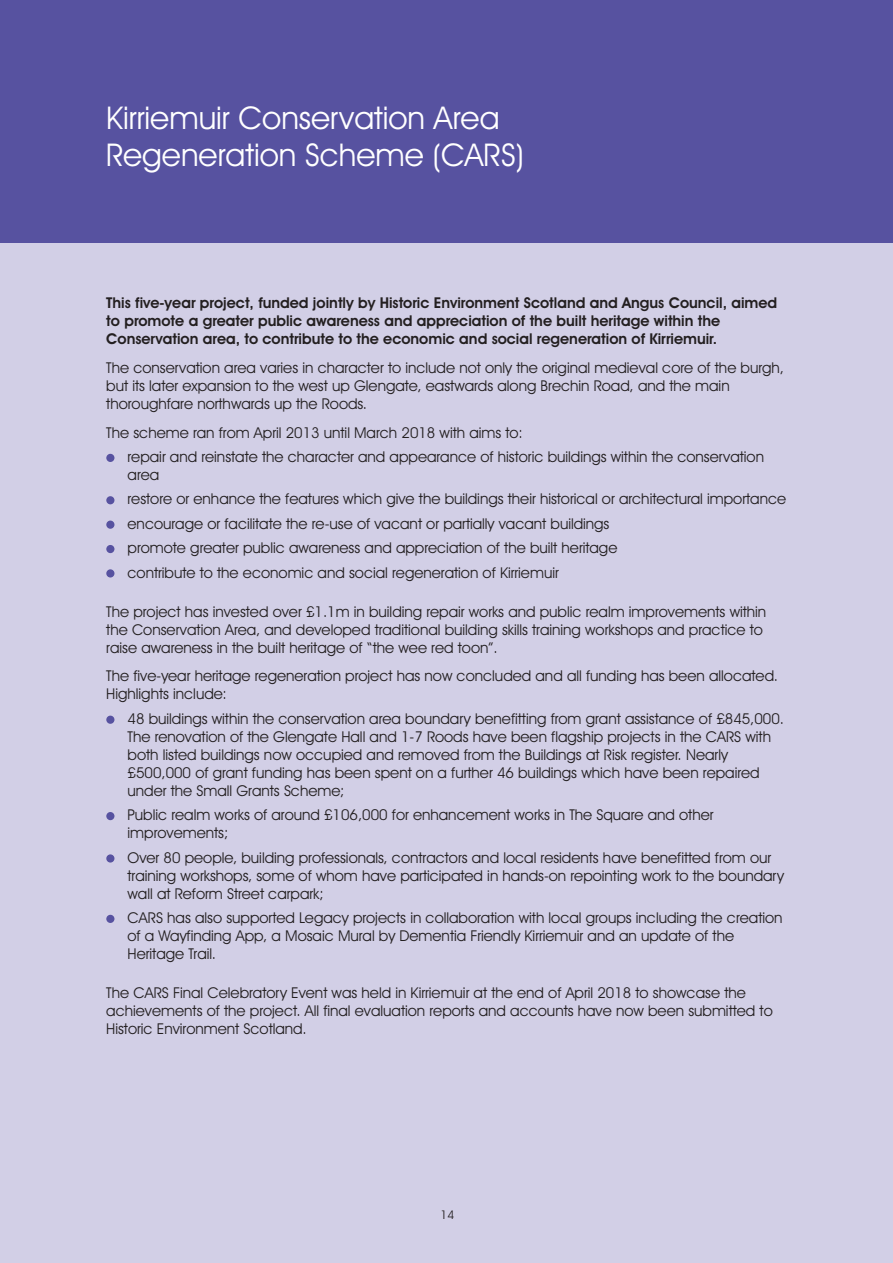
<style>
.page{position:relative;width:893px;height:1263px;background:#d2cfe6}
.page>*{position:absolute;margin:0;border:0;box-sizing:border-box;transform-origin:0 0}
.t1{font:31.5px/37.8px "Avant Garde IT Cby BT";color:#fff}
.t2{font:15px/18px "Avant Garde IT Cby BT";color:#231f20}
.t3{font:600 15px/18px "Avant Garde IT Cby BT";color:#231f20}
.t4{font:12px "Avant Garde IT Cby BT";color:#231f20}
</style>
<div class="page">
<div style="left:106px;top:454px;width:8px;height:8px;background:#5752a0;border-radius:50%"></div>
<div style="left:106px;top:496px;width:8px;height:8px;background:#5752a0;border-radius:50%"></div>
<div style="left:106px;top:521px;width:8px;height:8px;background:#5752a0;border-radius:50%"></div>
<div style="left:106px;top:545px;width:8px;height:8px;background:#5752a0;border-radius:50%"></div>
<div style="left:106px;top:569px;width:8px;height:8px;background:#5752a0;border-radius:50%"></div>
<div style="left:106px;top:716px;width:8px;height:8px;background:#5752a0;border-radius:50%"></div>
<div style="left:106px;top:812px;width:8px;height:8px;background:#5752a0;border-radius:50%"></div>
<div style="left:106px;top:854px;width:8px;height:8px;background:#5752a0;border-radius:50%"></div>
<div style="left:106px;top:915px;width:8px;height:8px;background:#5752a0;border-radius:50%"></div>
<div style="left:0;top:0;width:893px;height:242px;background:#5752a0"></div>
<h1 class="t1" style="left:106px;top:101px;width:419px">Kirriemuir Conservation Area<br>Regeneration Scheme (CARS)</h1>
<p class="t3" style="left:106px;top:295px;width:672px">This five-year project, funded jointly by Historic Environment Scotland and Angus Council, aimed to promote a greater public awareness and appreciation of the built heritage within the<br>Conservation area, to contribute to the economic and social regeneration of Kirriemuir.</p>
<p class="t2" style="left:106px;top:360px;width:679px">The conservation area varies in character to include not only the original medieval core of the burgh, but its later expansion to the west up Glengate, eastwards along Brechin Road, and the main thoroughfare northwards up the Roods.</p>
<p class="t2" style="left:128px;top:421px;width:638px;line-height:24.5px;text-indent:-21px">The scheme ran from April 2013 until March 2018 with aims to:<br>repair and reinstate the character and appearance of historic buildings within the conservation</p>
<p class="t2" style="left:128px;top:464px;width:660px;line-height:24.5px">area<br>restore or enhance the features which give the buildings their historical or architectural importance encourage or facilitate the re-use of vacant or partially vacant buildings<br>promote greater public awareness and appreciation of the built heritage<br>contribute to the economic and social regeneration of Kirriemuir</p>
<p class="t2" style="left:106px;top:604px;width:661px">The project has invested over £1.1m in building repair works and public realm improvements within the Conservation Area, and developed traditional building skills training workshops and practice to raise awareness in the built heritage of “the wee red toon”.</p>
<p class="t2" style="left:106px;top:668px;width:673px">The five-year heritage regeneration project has now concluded and all funding has been allocated.<br>Highlights include:</p>
<p class="t2" style="left:128px;top:711px;width:658px">48 buildings within the conservation area boundary benefitting from grant assistance of £845,000.<br>The renovation of the Glengate Hall and 1-7 Roods have been flagship projects in the CARS with both listed buildings now occupied and removed from the Buildings at Risk register. Nearly £500,000 of grant funding has been spent on a further 46 buildings which have been repaired under the Small Grants Scheme;</p>
<p class="t2" style="left:128px;top:807px;width:587px">Public realm works of around £106,000 for enhancement works in The Square and other improvements;</p>
<p class="t2" style="left:128px;top:849px;width:658px">Over 80 people, building professionals, contractors and local residents have benefitted from our training workshops, some of whom have participated in hands-on repointing work to the boundary wall at Reform Street carpark;</p>
<p class="t2" style="left:128px;top:910px;width:656px">CARS has also supported Legacy projects in collaboration with local groups including the creation of a Wayfinding App, a Mosaic Mural by Dementia Friendly Kirriemuir and an update of the<br>Heritage Trail.</p>
<p class="t2" style="left:106px;top:985px;width:668px">The CARS Final Celebratory Event was held in Kirriemuir at the end of April 2018 to showcase the achievements of the project. All final evaluation reports and accounts have now been submitted to<br>Historic Environment Scotland.</p>
<p class="t4" style="left:441px;top:1211px;width:15px">14</p>
</div>
